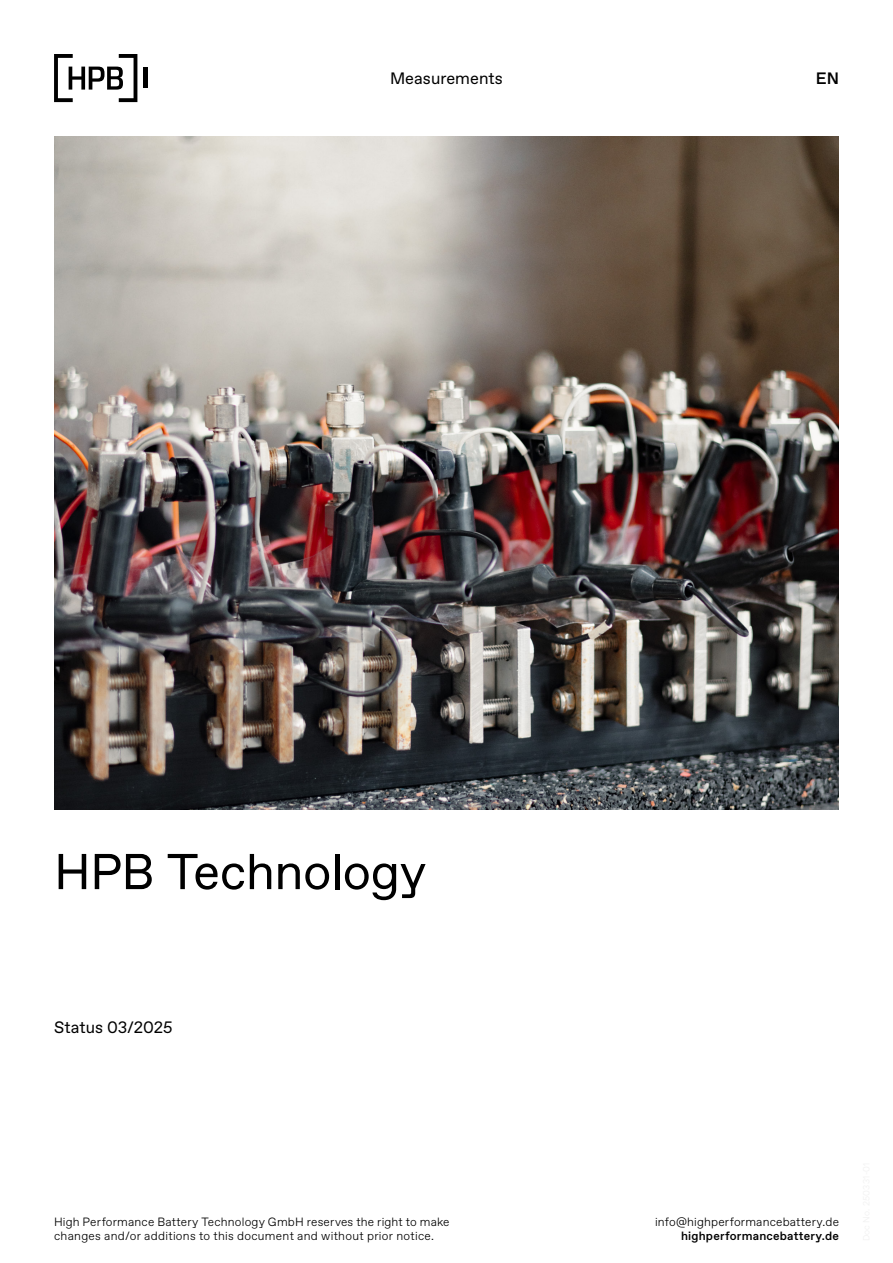
<style>
.page{position:relative;width:893px;height:1263px;background:#fff}
.page>*{position:absolute;margin:0;border:0;box-sizing:border-box;transform-origin:0 0}
.t1{font:50.25px "ABC Favorit";letter-spacing:-.01em;color:#000}
.t2{font:16.5px "ABC Favorit";letter-spacing:.005em;color:#000}
.t3{font:500 16.5px "ABC Favorit";color:#000}
.t4{font:300 12px/14.4px "ABC Favorit";letter-spacing:.015em;color:#000}
.t5{font:500 12px "ABC Favorit";letter-spacing:.015em;color:#000}
</style>
<div class="page">
<svg style="left:54px;top:54px;width:83px;height:48px"></svg>
<hr style="left:143px;top:67px;width:4px;height:20px;background:#000">
<img style="left:54px;top:137px;width:785px;height:672px">
<h2 class="t2" style="left:390px;top:69px;width:114px">Measurements</h2>
<h2 class="t3" style="left:816px;top:69px;width:25px">EN</h2>
<h1 class="t1" style="left:54px;top:843px;width:374px">HPB Technology</h1>
<h2 class="t2" style="left:54px;top:1018px;width:120px">Status 03/2025</h2>
<p class="t4" style="left:54px;top:1215px;width:397px">High Performance Battery Technology GmbH reserves the right to make changes and/or additions to this document and without prior notice.</p>
<p class="t4" style="left:655px;top:1215px;width:185px">info@highperformancebattery.de</p>
<p class="t5" style="left:681px;top:1229px;width:159px">highperformancebattery.de</p>
</div>
